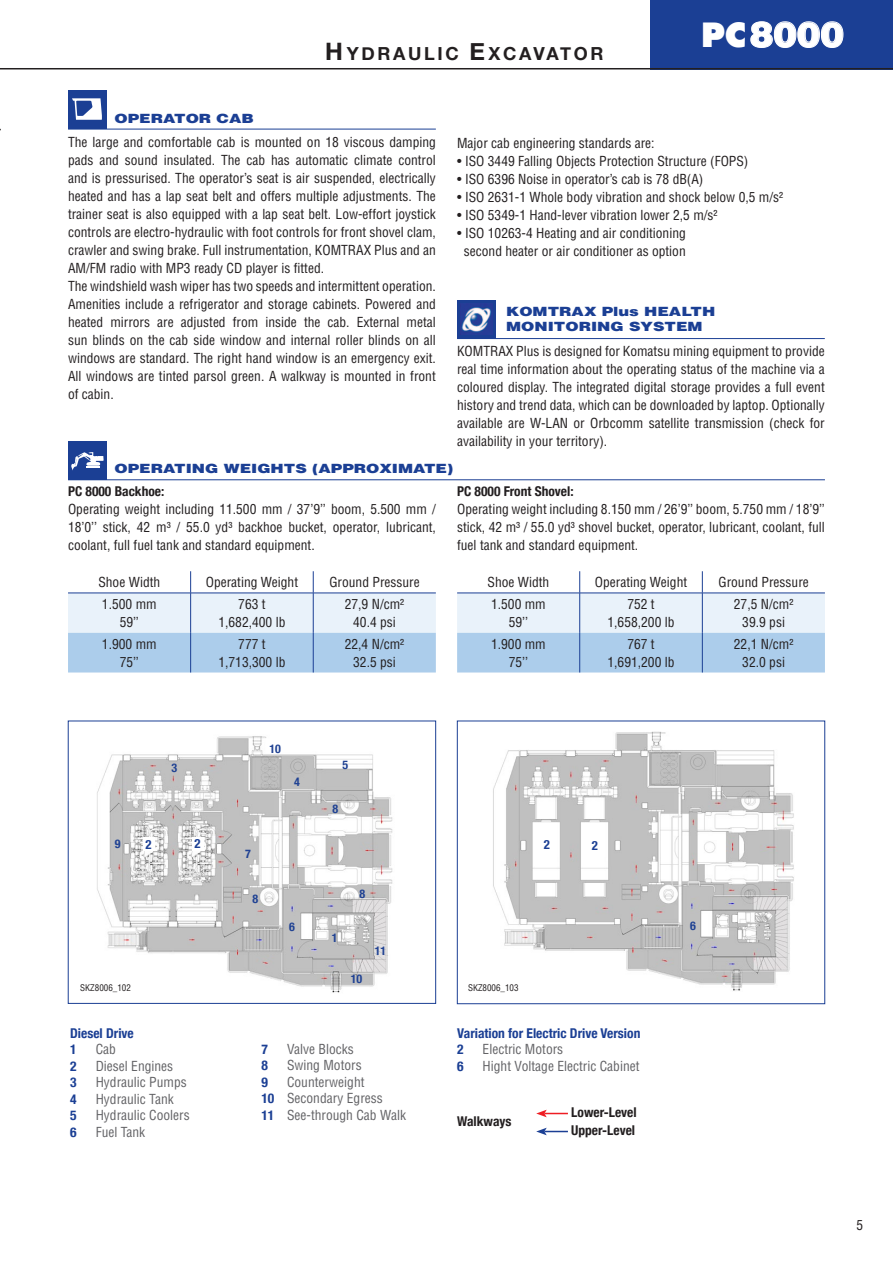
<style>
.page{position:relative;width:893px;height:1263px;background:#fff}
.page>*{position:absolute;margin:0;border:0;box-sizing:border-box;transform-origin:0 0}
.t1{font:900 35.25px "Helvetica LT";color:#fff}
.t2{font:700 18px "Helvetica Neue";letter-spacing:.15em;color:#231f20}
.t3{font:condensed 13.5px/18px "Helvetica LT Std";color:#231f20;text-align:center}
.t4{font:condensed 13.5px/16.5px "Helvetica LT Std";color:#636366}
.t5{font:700 condensed 13.5px/18px "Helvetica Neue";color:#231f20}
.t6{font:700 condensed 13.5px/16.5px "Helvetica Neue";color:#1b3f94}
.t7{font:900 12.75px/15.3px "Helvetica LT";color:#1b3f94;scale:1.25 1}
.t8{font:700 condensed 12.75px "Helvetica Neue";color:#1b3f94}
.t9{font:700 condensed 12px "Helvetica Neue";color:#204293}
.t10{font:condensed 9px "Helvetica LT Std";color:#231f20}
.s1{font-size:24px}
.s2{font-family:"Futura Com";font-weight:800;font-size:32.7px}
.s3{font-family:"Helvetica Neue";font-weight:700;color:#1b3f94}
</style>
<div class="page">
<hr style="left:0;top:68px;width:1px;height:62px;background:#b7d3ed">
<div style="left:651px;top:0;width:242px;height:69px;background:#1b3f94"></div>
<hr style="left:0;top:68px;width:893px;height:1px;background:#231f20">
<svg style="left:750px;top:21px;width:94px;height:27px"></svg>
<img style="left:493px;top:731px;width:301px;height:260px">
<div style="left:457px;top:721px;width:368px;height:283px;border:1px solid #1b3f94"></div>
<img style="left:97px;top:736px;width:296px;height:257px">
<hr style="left:68px;top:129px;width:368px;height:1px;background:#1b3f94">
<div style="left:68px;top:90px;width:38px;height:39px;background:#1b3f94"></div>
<svg style="left:72px;top:98px;width:30px;height:22px"></svg>
<hr style="left:457px;top:338px;width:368px;height:1px;background:#1b3f94">
<div style="left:457px;top:300px;width:38px;height:38px;background:#1b3f94"></div>
<img style="left:460px;top:304px;width:32px;height:30px">
<svg style="left:68px;top:571px;width:368px;height:101px"></svg>
<hr style="left:68px;top:593px;width:123px;height:1px;background:#1b3f94">
<hr style="left:191px;top:593px;width:122px;height:1px;background:#1b3f94">
<hr style="left:313px;top:593px;width:123px;height:1px;background:#1b3f94">
<hr style="left:190px;top:633px;width:1px;height:39px;background:#1b3f94">
<hr style="left:313px;top:633px;width:1px;height:39px;background:#1b3f94">
<hr style="left:190px;top:593px;width:1px;height:40px;background:#1b3f94">
<hr style="left:313px;top:593px;width:1px;height:40px;background:#1b3f94">
<svg style="left:457px;top:571px;width:368px;height:101px"></svg>
<hr style="left:457px;top:593px;width:123px;height:1px;background:#1b3f94">
<hr style="left:580px;top:593px;width:122px;height:1px;background:#1b3f94">
<hr style="left:702px;top:593px;width:123px;height:1px;background:#1b3f94">
<hr style="left:579px;top:633px;width:1px;height:39px;background:#1b3f94">
<hr style="left:702px;top:633px;width:1px;height:39px;background:#1b3f94">
<hr style="left:579px;top:593px;width:1px;height:40px;background:#1b3f94">
<hr style="left:702px;top:593px;width:1px;height:40px;background:#1b3f94">
<div style="left:143px;top:837px;width:12px;height:14px;background:#fff"></div>
<div style="left:192px;top:837px;width:11px;height:14px;background:#fff"></div>
<hr style="left:68px;top:479px;width:757px;height:1px;background:#1b3f94">
<div style="left:68px;top:441px;width:38px;height:38px;background:#1b3f94"></div>
<svg style="left:71px;top:452px;width:33px;height:18px"></svg>
<svg style="left:536px;top:1110px;width:32px;height:7px"></svg>
<svg style="left:536px;top:1128px;width:32px;height:7px"></svg>
<h2 class="t2" style="left:325px;top:43px;width:280px"><span class="s1">H</span>YDRAULIC <span class="s1">E</span>XCAVATOR</h2>
<h1 class="t1" style="left:701px;top:11px;width:144px"><span class="s2">PC</span>8000</h1>
<p class="t7" style="left:115px;top:110px;width:113px">OPERATOR CAB</p>
<p class="t3" style="left:68px;top:133px;width:369px;text-align:left">The large and comfortable cab is mounted on 18 viscous damping pads and sound insulated. The cab has automatic climate control and is pressurised. The operator’s seat is air suspended, electrically heated and has a lap seat belt and offers multiple adjustments. The trainer seat is also equipped with a lap seat belt. Low-effort joystick controls are electro-hydraulic with foot controls for front shovel clam, crawler and swing brake. Full instrumentation, KOMTRAX Plus and an AM/FM radio with MP3 ready CD player is fitted.<br>The windshield wash wiper has two speeds and intermittent operation.<br>Amenities include a refrigerator and storage cabinets. Powered and heated mirrors are adjusted from inside the cab. External metal sun blinds on the cab side window and internal roller blinds on all windows are standard. The right hand window is an emergency exit.<br>All windows are tinted parsol green. A walkway is mounted in front of cabin.</p>
<p class="t3" style="left:457px;top:134px;width:199px">Major cab engineering standards are:</p>
<p class="t3" style="left:457px;top:152px;width:293px">• ISO 3449 Falling Objects Protection Structure (FOPS)</p>
<p class="t3" style="left:457px;top:170px;width:248px">• ISO 6396 Noise in operator’s cab is 78 dB(A)</p>
<p class="t3" style="left:457px;top:188px;width:328px">• ISO 2631-1 Whole body vibration and shock below 0,5 m/s²</p>
<p class="t3" style="left:457px;top:206px;width:262px">• ISO 5349-1 Hand-lever vibration lower 2,5 m/s²</p>
<p class="t3" style="left:457px;top:224px;width:230px">• ISO 10263-4 Heating and air conditioning second heater or air conditioner as option</p>
<p class="t7" style="left:506px;top:303px;width:169px">KOMTRAX Plus HEALTH<br>MONITORING SYSTEM</p>
<p class="t3" style="left:457px;top:342px;width:369px;text-align:justify">KOMTRAX Plus is designed for Komatsu mining equipment to provide real time information about the operating status of the machine via a coloured display. The integrated digital storage provides a full event history and trend data, which can be downloaded by laptop. Optionally available are W-LAN or Orbcomm satellite transmission (check for availability in your territory).</p>
<p class="t7" style="left:115px;top:461px;width:273px">OPERATING WEIGHTS (APPROXIMATE)</p>
<p class="t5" style="left:68px;top:482px;width:98px">PC 8000 Backhoe:</p>
<p class="t3" style="left:68px;top:500px;width:369px;text-align:justify">Operating weight including 11.500 mm / 37’9’’ boom, 5.500 mm / 18’0’’ stick, 42 m³ / 55.0 yd³ backhoe bucket, operator, lubricant, coolant, full fuel tank and standard equipment.</p>
<p class="t3" style="left:98px;top:573px;width:63px">Shoe Width</p>
<p class="t3" style="left:206px;top:573px;width:94px">Operating Weight</p>
<p class="t3" style="left:329px;top:573px;width:92px">Ground Pressure</p>
<p class="t3" style="left:102px;top:595px;width:56px">1.500 mm<br>59’’</p>
<p class="t3" style="left:218px;top:595px;width:69px">763 t<br>1,682,400 lb</p>
<p class="t3" style="left:345px;top:595px;width:61px">27,9 N/cm²<br>40.4 psi</p>
<p class="t3" style="left:102px;top:634px;width:56px">1.900 mm<br>75’’</p>
<p class="t3" style="left:218px;top:634px;width:69px">777 t<br>1,713,300 lb</p>
<p class="t3" style="left:345px;top:634px;width:61px">22,4 N/cm²<br>32.5 psi</p>
<p class="t5" style="left:457px;top:482px;width:118px">PC 8000 Front Shovel:</p>
<p class="t3" style="left:457px;top:500px;width:369px;text-align:justify">Operating weight including 8.150 mm / 26’9’’ boom, 5.750 mm / 18’9’’ stick, 42 m³ / 55.0 yd³ shovel bucket, operator, lubricant, coolant, full fuel tank and standard equipment.</p>
<p class="t3" style="left:487px;top:573px;width:63px">Shoe Width</p>
<p class="t3" style="left:595px;top:573px;width:94px">Operating Weight</p>
<p class="t3" style="left:718px;top:573px;width:92px">Ground Pressure</p>
<p class="t3" style="left:491px;top:595px;width:56px">1.500 mm<br>59’’</p>
<p class="t3" style="left:607px;top:595px;width:69px">752 t<br>1,658,200 lb</p>
<p class="t3" style="left:734px;top:595px;width:61px">27,5 N/cm²<br>39.9 psi</p>
<p class="t3" style="left:491px;top:634px;width:56px">1.900 mm<br>75’’</p>
<p class="t3" style="left:607px;top:634px;width:69px">767 t<br>1,691,200 lb</p>
<p class="t3" style="left:734px;top:634px;width:61px">22,1 N/cm²<br>32.0 psi</p>
<p class="t9" style="left:171px;top:761px;width:7px">3</p>
<p class="t9" style="left:269px;top:742px;width:13px">10</p>
<p class="t9" style="left:294px;top:774px;width:7px">4</p>
<p class="t9" style="left:343px;top:757px;width:7px">5</p>
<p class="t9" style="left:333px;top:802px;width:7px">8</p>
<p class="t9" style="left:115px;top:837px;width:7px">9</p>
<p class="t8" style="left:146px;top:837px;width:8px">2</p>
<p class="t8" style="left:194px;top:836px;width:8px">2</p>
<p class="t8" style="left:544px;top:837px;width:8px">2</p>
<p class="t8" style="left:592px;top:838px;width:8px">2</p>
<p class="t9" style="left:245px;top:846px;width:7px">7</p>
<p class="t9" style="left:252px;top:891px;width:7px">8</p>
<p class="t9" style="left:289px;top:919px;width:7px">6</p>
<p class="t9" style="left:332px;top:930px;width:7px">1</p>
<p class="t9" style="left:359px;top:886px;width:7px">8</p>
<p class="t9" style="left:375px;top:943px;width:13px">11</p>
<p class="t9" style="left:351px;top:971px;width:13px">10</p>
<p class="t10" style="left:80px;top:982px;width:52px">SKZ8006_102</p>
<p class="t10" style="left:468px;top:982px;width:52px">SKZ8006_103</p>
<p class="t6" style="left:70px;top:1024px;width:65px">Diesel Drive<br>1</p>
<p class="t4" style="left:96px;top:1041px;width:22px">Cab</p>
<p class="t6" style="left:70px;top:1057px;width:8px">2</p>
<p class="t4" style="left:96px;top:1057px;width:79px">Diesel Engines</p>
<p class="t6" style="left:70px;top:1074px;width:8px">3</p>
<p class="t4" style="left:96px;top:1074px;width:93px">Hydraulic Pumps</p>
<p class="t6" style="left:70px;top:1090px;width:8px">4</p>
<p class="t4" style="left:96px;top:1090px;width:80px">Hydraulic Tank</p>
<p class="t6" style="left:70px;top:1107px;width:8px">5</p>
<p class="t4" style="left:96px;top:1107px;width:96px">Hydraulic Coolers</p>
<p class="t6" style="left:70px;top:1123px;width:8px">6</p>
<p class="t4" style="left:96px;top:1123px;width:51px">Fuel Tank</p>
<p class="t6" style="left:261px;top:1040px;width:8px">7</p>
<p class="t4" style="left:287px;top:1040px;width:68px">Valve Blocks</p>
<p class="t6" style="left:261px;top:1057px;width:8px">8</p>
<p class="t4" style="left:287px;top:1057px;width:76px">Swing Motors</p>
<p class="t6" style="left:261px;top:1073px;width:8px">9</p>
<p class="t4" style="left:261px;top:1073px;width:146px;text-indent:26px">Counterweight<br><span class="s3">10</span> Secondary Egress<br><span class="s3">11</span> See-through Cab Walk</p>
<p class="t6" style="left:457px;top:1024px;width:185px">Variation for Electric Drive Version<br>2</p>
<p class="t4" style="left:483px;top:1041px;width:82px">Electric Motors</p>
<p class="t6" style="left:457px;top:1057px;width:8px">6</p>
<p class="t4" style="left:483px;top:1057px;width:158px">Hight Voltage Electric Cabinet</p>
<p class="t5" style="left:457px;top:1112px;width:56px">Walkways</p>
<p class="t5" style="left:571px;top:1103px;width:67px">Lower-Level<br>Upper-Level</p>
<p class="t9" style="left:690px;top:919px;width:7px">6</p>
<p class="t3" style="left:856px;top:1216px;width:8px">5</p>
</div>
